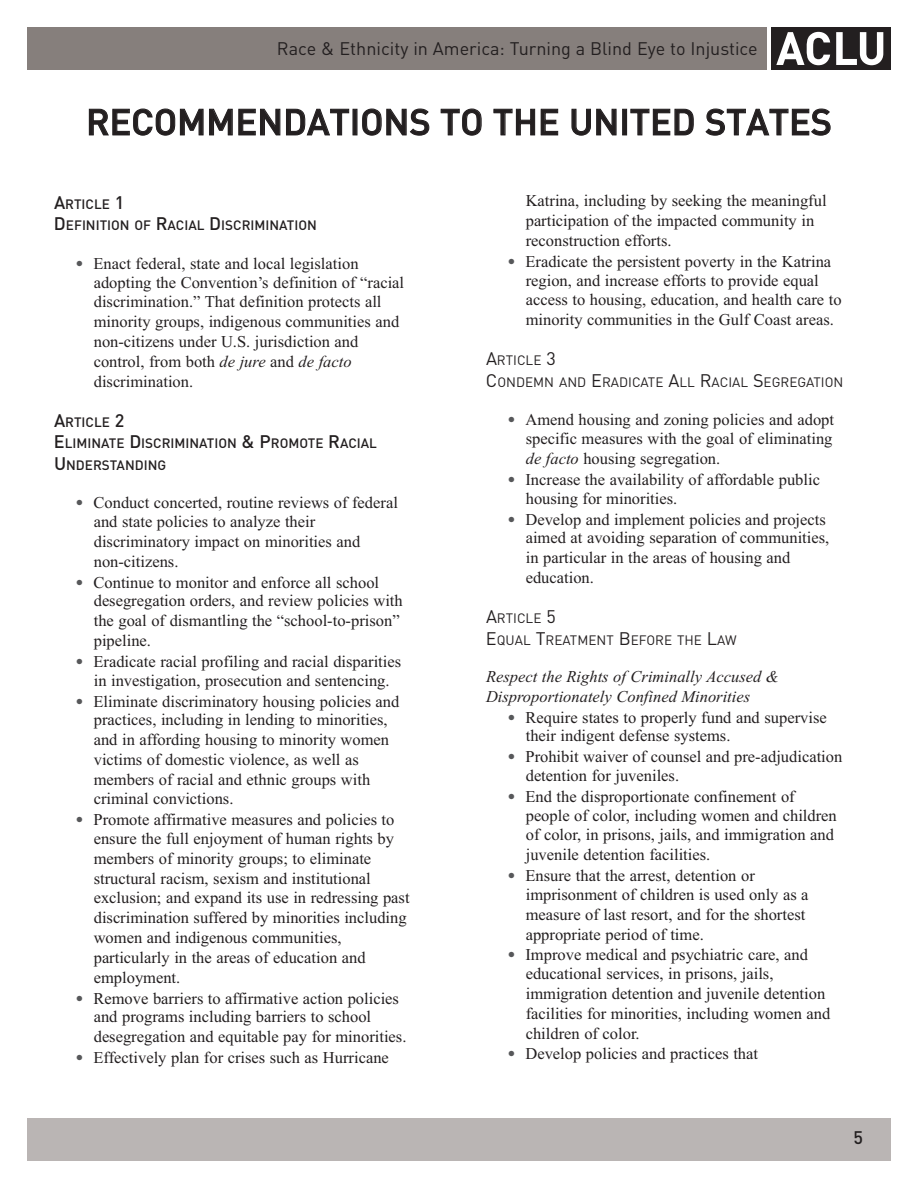
<style>
.page{position:relative;width:918px;height:1188px;background:#fff}
.page>*{position:absolute;margin:0;border:0;box-sizing:border-box;transform-origin:0 0}
.t1{font:500 36px "DIN";color:#231f20}
.t2{font:18px "DIN";color:#231f20}
.t3{font:500 18px "DIN";color:#231f20}
.t4{font:16.5px/19.5px "Times New Roman";color:#231f20}
.t5{font:italic 16.5px/19.8px "Times New Roman";color:#231f20}
.t6{font:500 13.5px/21.6px "DIN";color:#231f20}
.t7{font:13.5px/21.6px "DIN";color:#231f20}
.s1{font-size:18px}
.s2{font-family:"DIN";font-weight:700;color:#57585a}
.s3{font-style:italic}
</style>
<div class="page">
<div style="left:27px;top:27px;width:739px;height:43px;background:#867f7c"></div>
<div style="left:771px;top:27px;width:120px;height:43px;background:#231f20"></div>
<svg style="left:776px;top:32px;width:54px;height:33px"></svg>
<svg style="left:836px;top:32px;width:47px;height:33px"></svg>
<div style="left:27px;top:1118px;width:864px;height:43px;background:#bab5b4"></div>
<p class="t2" style="left:277px;top:38px;width:482px">Race &amp; Ethnicity in America: Turning a Blind Eye to Injustice</p>
<h1 class="t1" style="left:86px;top:101px;width:747px">RECOMMENDATIONS TO THE UNITED STATES</h1>
<p class="t6" style="left:54px;top:193px;width:264px"><span class="s1">A</span>RTICLE <span class="s1">1<br>D</span>EFINITION OF <span class="s1">R</span>ACIAL <span class="s1">D</span>ISCRIMINATION</p>
<p class="t4" style="left:94px;top:253px;width:312px;text-indent:-18px"><span class="s2">•</span> Enact federal, state and local legislation adopting the Convention’s definition of “racial discrimination.” That definition protects all minority groups, indigenous communities and non-citizens under U.S. jurisdiction and control, from both <span class="s3">de jure</span> and <span class="s3">de facto </span>discrimination.</p>
<p class="t6" style="left:54px;top:411px;width:324px"><span class="s1">A</span>RTICLE <span class="s1">2<br>E</span>LIMINATE <span class="s1">D</span>ISCRIMINATION <span class="s1">&amp; P</span>ROMOTE <span class="s1">R</span>ACIAL<br><span class="s1">U</span>NDERSTANDING</p>
<p class="t4" style="left:94px;top:493px;width:306px;text-indent:-18px"><span class="s2">•</span> Conduct concerted, routine reviews of federal and state policies to analyze their discriminatory impact on minorities and non-citizens.</p>
<p class="t4" style="left:94px;top:572px;width:311px;text-indent:-18px"><span class="s2">•</span> Continue to monitor and enforce all school desegregation orders, and review policies with the goal of dismantling the “school-to-prison” pipeline.</p>
<p class="t4" style="left:76px;top:652px;width:327px;line-height:18.8px;text-align:center"><span class="s2">•</span> Eradicate racial profiling and racial disparities in investigation, prosecution and sentencing.</p>
<p class="t4" style="left:94px;top:691px;width:307px;text-indent:-18px"><span class="s2">•</span> Eliminate discriminatory housing policies and practices, including in lending to minorities, and in affording housing to minority women victims of domestic violence, as well as members of racial and ethnic groups with criminal convictions.</p>
<p class="t4" style="left:94px;top:810px;width:317px;text-indent:-18px"><span class="s2">•</span> Promote affirmative measures and policies to ensure the full enjoyment of human rights by members of minority groups; to eliminate structural racism, sexism and institutional exclusion; and expand its use in redressing past discrimination suffered by minorities including women and indigenous communities, particularly in the areas of education and employment.</p>
<p class="t4" style="left:94px;top:988px;width:314px;text-indent:-18px"><span class="s2">•</span> Remove barriers to affirmative action policies and programs including barriers to school desegregation and equitable pay for minorities.</p>
<p class="t4" style="left:76px;top:1048px;width:315px"><span class="s2">•</span> Effectively plan for crises such as Hurricane</p>
<p class="t4" style="left:526px;top:191px;width:302px">Katrina, including by seeking the meaningful participation of the impacted community in reconstruction efforts.</p>
<p class="t4" style="left:526px;top:252px;width:317px;text-indent:-18px"><span class="s2">•</span> Eradicate the persistent poverty in the Katrina region, and increase efforts to provide equal access to housing, education, and health care to minority communities in the Gulf Coast areas.</p>
<p class="t7" style="left:486px;top:349px;width:359px"><span class="s1">A</span>RTICLE <span class="s1">3<br>C</span>ONDEMN AND <span class="s1">E</span>RADICATE <span class="s1">A</span>LL <span class="s1">R</span>ACIAL <span class="s1">S</span>EGREGATION</p>
<p class="t4" style="left:526px;top:410px;width:310px;text-align:justify;text-indent:-18px"><span class="s2">•</span> Amend housing and zoning policies and adopt specific measures with the goal of eliminating <span class="s3">de facto</span> housing segregation.</p>
<p class="t4" style="left:526px;top:470px;width:296px;line-height:18.8px;text-indent:-18px"><span class="s2">•</span> Increase the availability of affordable public housing for minorities.</p>
<p class="t4" style="left:526px;top:509px;width:305px;text-indent:-18px"><span class="s2">•</span> Develop and implement policies and projects aimed at avoiding separation of communities, in particular in the areas of housing and education.</p>
<p class="t7" style="left:486px;top:607px;width:252px"><span class="s1">A</span>RTICLE <span class="s1">5<br>E</span>QUAL <span class="s1">T</span>REATMENT <span class="s1">B</span>EFORE THE <span class="s1">L</span>AW</p>
<p class="t5" style="left:486px;top:666px;width:294px">Respect the Rights of Criminally Accused &amp;<br>Disproportionately Confined Minorities</p>
<p class="t4" style="left:526px;top:708px;width:303px;line-height:18.8px;text-indent:-18px"><span class="s2">•</span> Require states to properly fund and supervise their indigent defense systems.</p>
<p class="t4" style="left:526px;top:747px;width:318px;line-height:18.8px;text-indent:-18px"><span class="s2">•</span> Prohibit waiver of counsel and pre-adjudication detention for juveniles.</p>
<p class="t4" style="left:526px;top:787px;width:313px;text-indent:-18px"><span class="s2">•</span> End the disproportionate confinement of people of color, including women and children of color, in prisons, jails, and immigration and juvenile detention facilities.</p>
<p class="t4" style="left:526px;top:866px;width:284px;text-indent:-18px"><span class="s2">•</span> Ensure that the arrest, detention or imprisonment of children is used only as a measure of last resort, and for the shortest appropriate period of time.</p>
<p class="t4" style="left:526px;top:945px;width:306px;text-indent:-18px"><span class="s2">•</span> Improve medical and psychiatric care, and educational services, in prisons, jails, immigration detention and juvenile detention facilities for minorities, including women and children of color.</p>
<p class="t4" style="left:508px;top:1044px;width:252px"><span class="s2">•</span> Develop policies and practices that</p>
<p class="t3" style="left:854px;top:1127px;width:11px">5</p>
</div>
